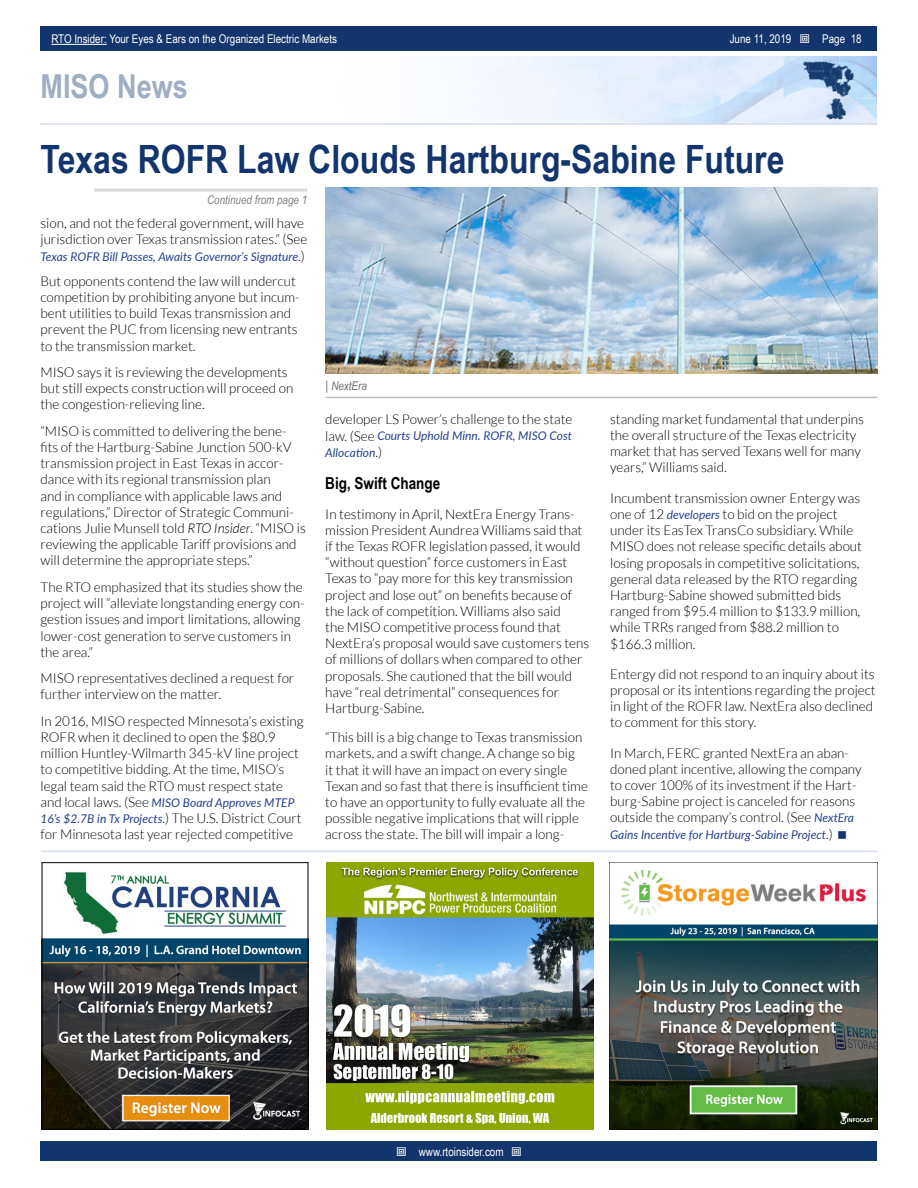
<style>
.page{position:relative;width:918px;height:1188px;background:#fff}
.page>*{position:absolute;margin:0;border:0;box-sizing:border-box;transform-origin:0 0}
.t1{font:700 39px "Arial Narrow";color:#11356c}
.t2{font:700 33px "Arial Narrow";color:#a0aec4}
.t3{font:700 16.5px "Arial Narrow";color:#000}
.t4{font:300 13.5px/16.2px "Lato";color:#000}
.t5{font:italic 12px/16.2px "Lato";color:#25408f}
.t6{font:12px "Arial Narrow";color:#fff}
.t7{font:italic 12px "Arial Narrow";color:#7f7f7f}
.t8{font:italic 12px "Arial Narrow";color:#6d6e71}
.s1{font-style:inherit}
.s2{font-weight:300;font-style:normal;font-size:13.5px;color:#000}
.s3{font-style:italic}
.s4{font-weight:400;font-style:italic;font-size:12px;color:#25408f}
.s5{font-style:normal;font-size:13.2px}
</style>
<div class="page">
<div style="left:41px;top:1142px;width:836px;height:19px;background:#11356c"></div>
<div style="left:41px;top:27px;width:836px;height:24px;background:#11356c"></div>
<hr style="left:51px;top:44px;width:56px;height:1px;background:#fff">
<img style="left:485px;top:56px;width:392px;height:67px">
<hr style="left:40px;top:123px;width:837px;height:2px;background:#d6deec">
<hr style="left:94px;top:189px;width:213px;height:3px;background:#d8d8d8">
<hr style="left:41px;top:851px;width:836px;height:1px;background:#d6deec">
<hr style="left:326px;top:397px;width:551px;height:1px;background:#bfbfbf">
<img style="left:326px;top:187px;width:551px;height:187px">
<img style="left:610px;top:870px;width:267px;height:260px">
<img style="left:41px;top:863px;width:268px;height:267px">
<img style="left:327px;top:863px;width:267px;height:267px">
<p class="t6" style="left:51px;top:30px;width:287px">RTO Insider: Your Eyes &amp; Ears on the Organized Electric Markets</p>
<p class="t6" style="left:730px;top:30px;width:63px">June 11, <span class="s1">2019</span></p>
<p class="t6" style="left:822px;top:30px;width:41px">Page 18</p>
<h2 class="t2" style="left:40px;top:61px;width:149px">MISO News</h2>
<h1 class="t1" style="left:40px;top:130px;width:745px">Texas ROFR Law Clouds Hartburg-Sabine Future</h1>
<p class="t7" style="left:207px;top:191px;width:102px">Continued from page 1</p>
<p class="t4" style="left:40px;top:215px;width:268px">sion, and not the federal government, will have jurisdiction over Texas transmission rates.” (See</p>
<p class="t5" style="left:40px;top:248px;width:266px">Texas ROFR Bill Passes, Awaits Governor’s Signature<span class="s2">.)</span></p>
<p class="t4" style="left:40px;top:273px;width:261px">But opponents contend the law will undercut competition by prohibiting anyone but incum&shy;bent utilities to build Texas transmission and prevent the PUC from licensing new entrants to the transmission market.</p>
<p class="t4" style="left:40px;top:364px;width:255px">MISO says it is reviewing the developments but still expects construction will proceed on the congestion-relieving line.</p>
<p class="t4" style="left:40px;top:423px;width:267px">“MISO is committed to delivering the bene&shy;fits of the Hartburg-Sabine Junction 500-kV transmission project in East Texas in accor&shy;dance with its regional transmission plan<br>and in compliance with applicable laws and regulations,” Director of Strategic Communi&shy;cations Julie Munsell told <span class="s3">RTO Insider</span>. “MISO is reviewing the applicable Tariff provisions and will determine the appropriate steps.”</p>
<p class="t4" style="left:40px;top:579px;width:266px">The RTO emphasized that its studies show the project will “alleviate longstanding energy con&shy;gestion issues and import limitations, allowing lower-cost generation to serve customers in the area.”</p>
<p class="t4" style="left:40px;top:670px;width:255px">MISO representatives declined a request for further interview on the matter.</p>
<p class="t4" style="left:40px;top:713px;width:265px">In 2016, MISO respected Minnesota’s existing ROFR when it declined to open the $80.9 million Huntley-Wilmarth 345-kV line project to competitive bidding. At the time, MISO’s legal team said the RTO must respect state</p>
<p class="t5" style="left:40px;top:794px;width:255px"><span class="s2">and local laws. (See</span> MISO Board Approves MTEP</p>
<p class="t4" style="left:40px;top:810px;width:263px"><span class="s4">16’s $2.7B in Tx Projects</span>.) The U.S. District Court for Minnesota last year rejected competitive</p>
<p class="t8" style="left:326px;top:377px;width:43px"><span class="s5">|</span> NextEra</p>
<p class="t4" style="left:325px;top:411px;width:249px">developer LS Power’s challenge to the state</p>
<p class="t5" style="left:325px;top:428px;width:248px"><span class="s2">law. (See</span> Courts Uphold Minn. ROFR, MISO Cost<br>Allocation<span class="s2">.)</span></p>
<p class="t3" style="left:325px;top:471px;width:117px">Big, Swift Change</p>
<p class="t4" style="left:325px;top:506px;width:266px">In testimony in April, NextEra Energy Trans&shy;mission President Aundrea Williams said that if the Texas ROFR legislation passed, it would “without question” force customers in East Texas to “pay more for this key transmission project and lose out” on benefits because of the lack of competition. Williams also said<br>the MISO competitive process found that NextEra’s proposal would save customers tens of millions of dollars when compared to other proposals. She cautioned that the bill would have “real detrimental” consequences for Hartburg-Sabine.</p>
<p class="t4" style="left:325px;top:729px;width:264px">“This bill is a big change to Texas transmission markets, and a swift change. A change so big<br>it that it will have an impact on every single Texan and so fast that there is insufficient time to have an opportunity to fully evaluate all the possible negative implications that will ripple across the state. The bill will impair a long-</p>
<p class="t4" style="left:610px;top:411px;width:255px">standing market fundamental that underpins the overall structure of the Texas electricity market that has served Texans well for many years,” Williams said.</p>
<p class="t4" style="left:610px;top:490px;width:253px">Incumbent transmission owner Entergy was one of 12 <span class="s4">developers</span> to bid on the project under its EasTex TransCo subsidiary. While MISO does not release specific details about losing proposals in competitive solicitations, general data released by the RTO regarding Hartburg-Sabine showed submitted bids ranged from $95.4 million to $133.9 million, while TRRs ranged from $88.2 million to $166.3 million.</p>
<p class="t4" style="left:610px;top:666px;width:267px">Entergy did not respond to an inquiry about its proposal or its intentions regarding the project in light of the ROFR law. NextEra also declined to comment for this story.</p>
<p class="t4" style="left:610px;top:745px;width:253px">In March, FERC granted NextEra an aban&shy;doned plant incentive, allowing the company to cover 100% of its investment if the Hart&shy;burg-Sabine project is canceled for reasons outside the company’s control. (See <span class="s4">NextEra</span></p>
<p class="t5" style="left:610px;top:826px;width:224px">Gains Incentive for Hartburg-Sabine Project<span class="s2">.)</span></p>
<p class="t6" style="left:419px;top:1143px;width:86px">www.rtoinsider.com</p>
</div>
